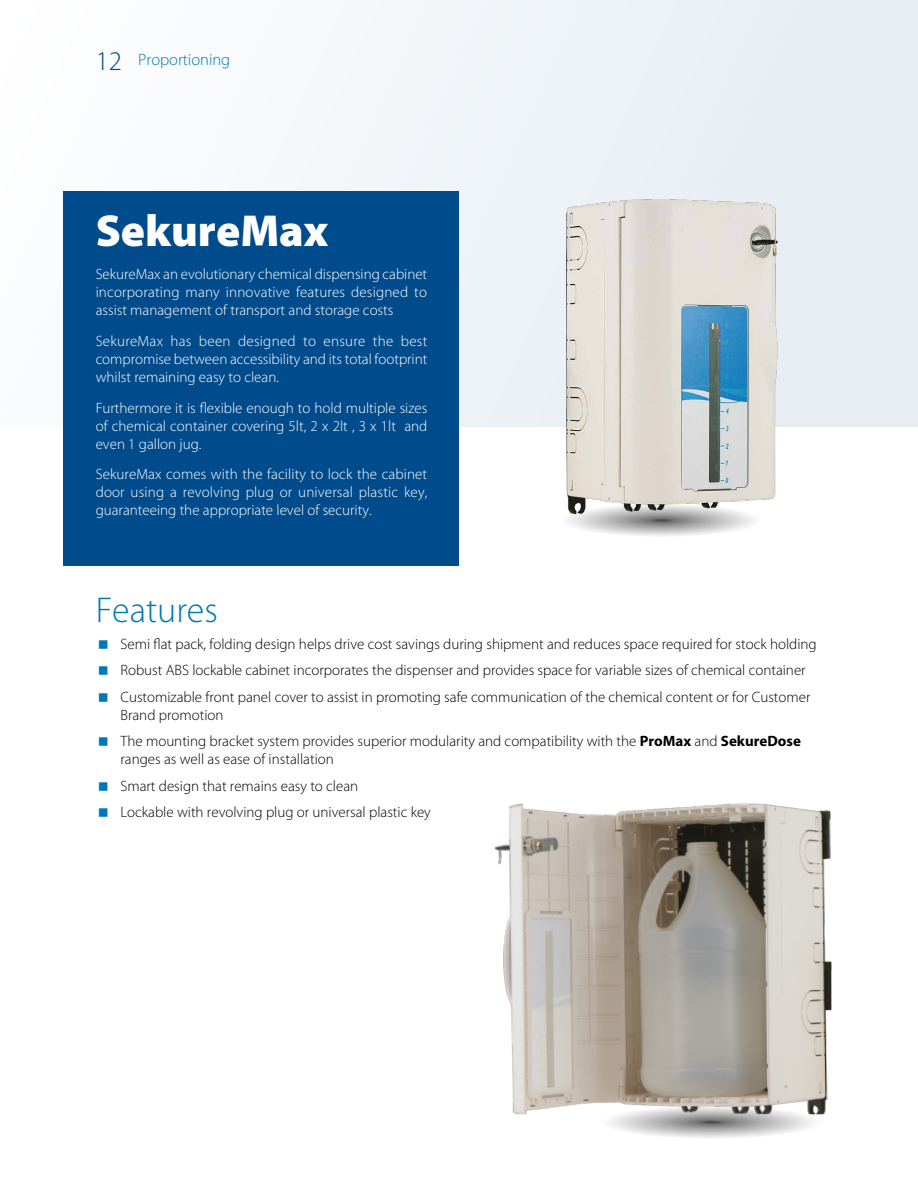
<style>
.page{position:relative;width:918px;height:1188px;background:#fff}
.page>*{position:absolute;margin:0;border:0;box-sizing:border-box;transform-origin:0 0}
.t1{font:900 45px "Myriad Pro";color:#fff}
.t2{font:300 36px "Myriad Pro";color:#0078b7}
.t3{font:300 16.5px "Myriad Pro";color:#0079b2}
.t4{font:300 15px/26.5px "Myriad Pro";color:#000}
.t5{font:300 15px/18px "Myriad Pro";color:#fff;text-align:justify}
.s1{font-size:27px;color:#004988}
.s2{font-weight:700}
</style>
<div class="page">
<div style="left:0;top:0;width:918px;height:426px;background:linear-gradient(to right,#fefefe,#e4ecf2)"></div>
<svg style="left:569px;top:523px;width:184px;height:13px"></svg>
<svg style="left:609px;top:1114px;width:213px;height:24px"></svg>
<img style="left:559px;top:191px;width:244px;height:332px">
<div style="left:64px;top:191px;width:395px;height:375px;background:#004b8b"></div>
<img style="left:494px;top:803px;width:338px;height:311px">
<p class="t3" style="left:96px;top:50px;width:136px"><span class="s1">12</span> Proportioning</p>
<h1 class="t1" style="left:96px;top:201px;width:234px">SekureMax</h1>
<p class="t5" style="left:96px;top:265px;width:333px">SekureMax an evolutionary chemical dispensing cabinet incorporating many innovative features designed to assist management of transport and storage costs</p>
<p class="t5" style="left:96px;top:332px;width:333px">SekureMax has been designed to ensure the best compromise between accessibility and its total footprint whilst remaining easy to clean.</p>
<p class="t5" style="left:96px;top:398px;width:333px">Furthermore it is flexible enough to hold multiple sizes of chemical container covering 5lt, 2 x 2lt , 3 x 1lt and even 1 gallon jug.</p>
<p class="t5" style="left:96px;top:465px;width:333px">SekureMax comes with the facility to lock the cabinet door using a revolving plug or universal plastic key, guaranteeing the appropriate level of security.</p>
<h2 class="t2" style="left:96px;top:589px;width:124px">Features</h2>
<p class="t4" style="left:120px;top:630px;width:698px">Semi flat pack, folding design helps drive cost savings during shipment and reduces space required for stock holding<br>Robust ABS lockable cabinet incorporates the dispenser and provides space for variable sizes of chemical container<br>Customizable front panel cover to assist in promoting safe communication of the chemical content or for Customer</p>
<p class="t4" style="left:120px;top:701px;width:682px">Brand promotion<br>The mounting bracket system provides superior modularity and compatibility with the <span class="s2">ProMax</span> and <span class="s2">SekureDose</span></p>
<p class="t4" style="left:120px;top:746px;width:312px">ranges as well as ease of installation<br>Smart design that remains easy to clean<br>Lockable with revolving plug or universal plastic key</p>
</div>
